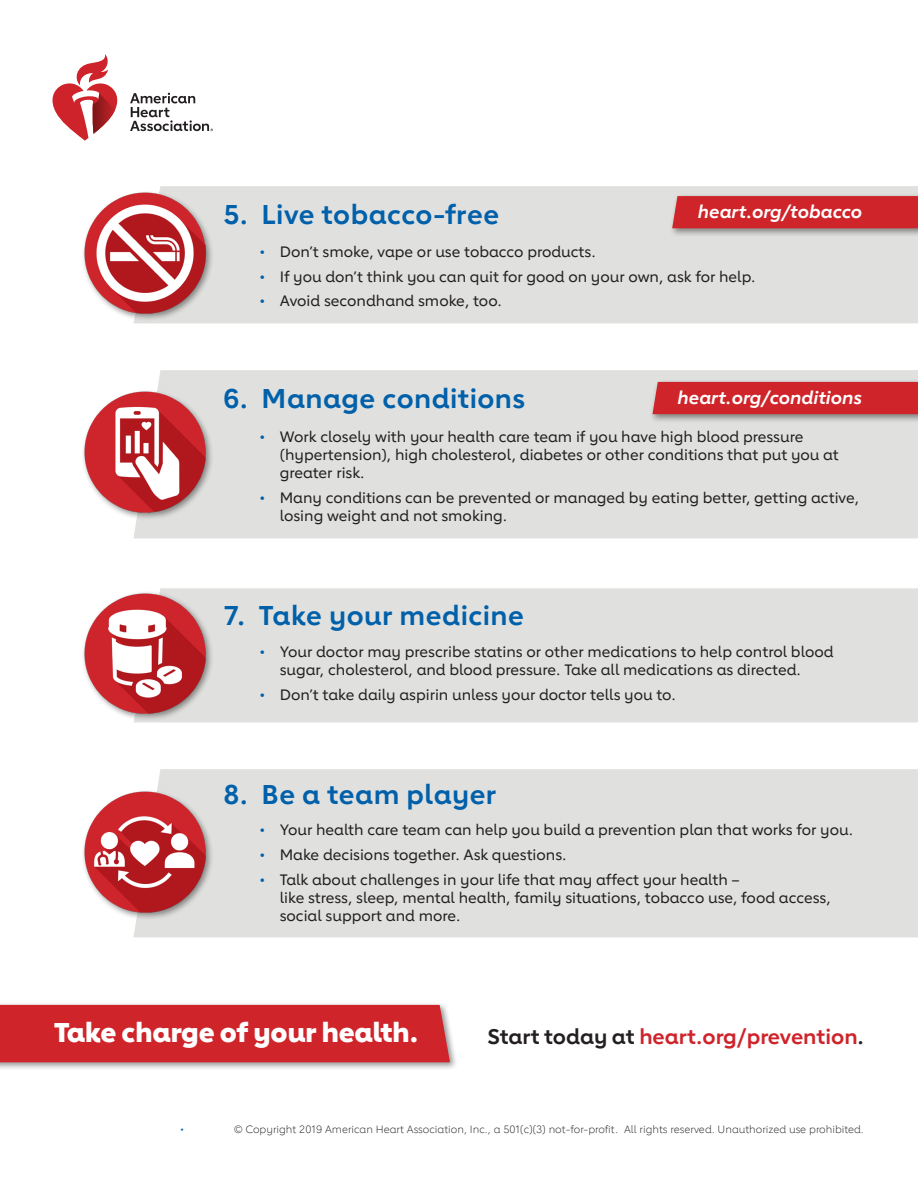
<style>
.page{position:relative;width:918px;height:1188px;background:#fff}
.page>*{position:absolute;margin:0;border:0;box-sizing:border-box;transform-origin:0 0}
.Subtitle{font:700 27px "Lub Dub";letter-spacing:.02em;color:#0160aa}
.t1{font:800 27px "Lub Dub";color:#fff}
.Paragraph_Style_3{font:700 21px "Lub Dub";color:#ce232a}
.Paragraph_Style_1{font:italic 700 18px "Lub Dub";color:#fff}
.t2{font:500 15px/18px "Lub Dub";color:#231f20}
.t3{font:300 10.5px "Lub Dub";color:#231f20}
.t4{font:300 10.5px "Lub Dub";color:#0160aa}
.s1{color:#0160aa}
.s2{color:#231f20}
</style>
<div class="page">
<svg style="left:130px;top:93px;width:83px;height:38px"></svg>
<svg style="left:52px;top:54px;width:66px;height:87px"></svg>
<div style="left:133px;top:186px;width:785px;height:137px;background:#e0e1df"></div>
<img style="left:83px;top:186px;width:130px;height:135px">
<div style="left:669px;top:193px;width:249px;height:44px;background:#231f20;opacity:.5"></div>
<div style="left:672px;top:196px;width:246px;height:32px;background:#cf2429"></div>
<div style="left:213px;top:588px;width:705px;height:134px;background:#e0e1df"></div>
<img style="left:83px;top:588px;width:130px;height:134px">
<div style="left:133px;top:769px;width:785px;height:168px;background:#e0e1df"></div>
<img style="left:83px;top:784px;width:130px;height:137px">
<div style="left:133px;top:370px;width:785px;height:168px;background:#e0e1df"></div>
<img style="left:83px;top:384px;width:130px;height:136px">
<div style="left:650px;top:378px;width:268px;height:45px;background:#231f20;opacity:.5"></div>
<div style="left:652px;top:382px;width:266px;height:32px;background:#cf2429"></div>
<div style="left:0;top:1001px;width:458px;height:70px;background:#231f20;opacity:.5"></div>
<div style="left:0;top:1005px;width:450px;height:57px;background:#cf2429"></div>
<h2 class="Subtitle" style="left:224px;top:198px;width:277px">5. Live tobacco-free</h2>
<p class="Paragraph_Style_1" style="left:698px;top:201px;width:166px">heart.org/tobacco</p>
<p class="t2" style="left:259px;top:242px;width:338px"><span class="s1">•</span> Don’t smoke, vape or use tobacco products.</p>
<p class="t2" style="left:259px;top:267px;width:498px"><span class="s1">•</span> If you don’t think you can quit for good on your own, ask for help.</p>
<p class="t2" style="left:259px;top:292px;width:244px"><span class="s1">•</span> Avoid secondhand smoke, too.</p>
<h2 class="Subtitle" style="left:224px;top:382px;width:303px">6. Manage conditions</h2>
<p class="Paragraph_Style_1" style="left:678px;top:387px;width:186px">heart.org/conditions</p>
<p class="t2" style="left:280px;top:428px;width:561px;text-indent:-20px"><span class="s1">•</span> Work closely with your health care team if you have high blood pressure (hypertension), high cholesterol, diabetes or other conditions that put you at greater risk.</p>
<p class="t2" style="left:280px;top:489px;width:581px;text-indent:-20px"><span class="s1">•</span> Many conditions can be prevented or managed by eating better, getting active, losing weight and not smoking.</p>
<h2 class="Subtitle" style="left:224px;top:599px;width:302px">7. Take your medicine</h2>
<p class="t2" style="left:280px;top:643px;width:555px;text-indent:-20px"><span class="s1">•</span> Your doctor may prescribe statins or other medications to help control blood sugar, cholesterol, and blood pressure. Take all medications as directed.</p>
<p class="t2" style="left:259px;top:686px;width:418px"><span class="s1">•</span> Don’t take daily aspirin unless your doctor tells you to.</p>
<h2 class="Subtitle" style="left:224px;top:778px;width:274px">8. Be a team player</h2>
<p class="t2" style="left:259px;top:821px;width:595px"><span class="s1">•</span> Your health care team can help you build a prevention plan that works for you.</p>
<p class="t2" style="left:259px;top:846px;width:309px"><span class="s1">•</span> Make decisions together. Ask questions.</p>
<p class="t2" style="left:280px;top:870px;width:553px;text-indent:-20px"><span class="s1">•</span> Talk about challenges in your life that may affect your health –<br>like stress, sleep, mental health, family situations, tobacco use, food access, social support and more.</p>
<p class="t1" style="left:54px;top:1016px;width:366px">Take charge of your health.</p>
<p class="Paragraph_Style_3" style="left:487px;top:1024px;width:378px"><span class="s2">Start today at</span> heart.org/prevention<span class="s2">.</span></p>
<p class="t4" style="left:180px;top:1123px;width:6px">•</p>
<p class="t3" style="left:234px;top:1123px;width:631px">© Copyright 2019 American Heart Association, Inc., a 501(c)(3) not-for-profit. All rights reserved. Unauthorized use prohibited.</p>
</div>
